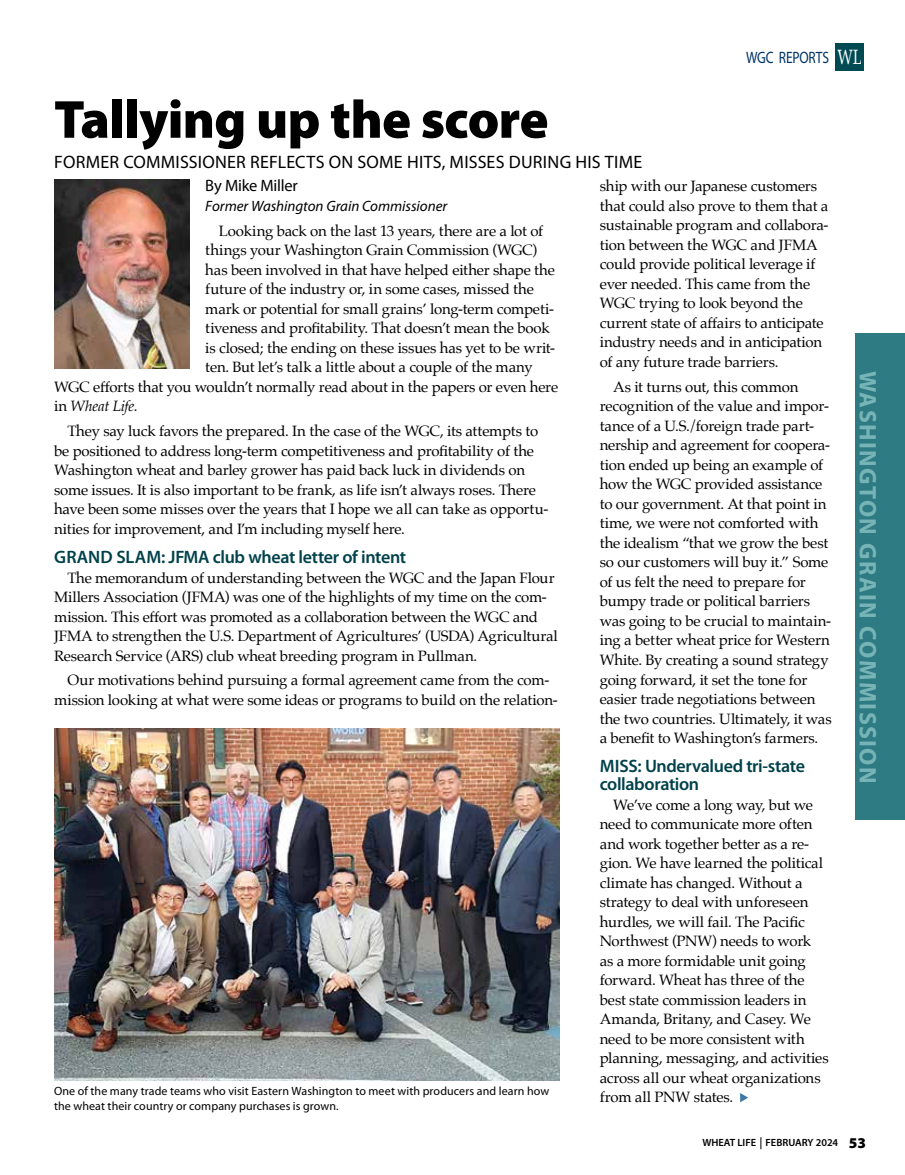
<style>
.page{position:relative;width:905px;height:1175px;background:#fff}
.page>*{position:absolute;margin:0;border:0;box-sizing:border-box;transform-origin:0 0}
.t1{font:900 54px "Myriad Pro";letter-spacing:-.015em;color:#000}
.t2{font:700 24px "Myriad Pro";letter-spacing:.06em;color:#77b4b7}
.t3{font:600 18px/18px "Myriad Pro";letter-spacing:-.02em;color:#00414a}
.t4{font:18px "Myriad Pro";letter-spacing:.015em;color:#000}
.t5{font:16.5px "Myriad Pro";letter-spacing:-.01em;color:#003465;scale:.82 1}
.t6{font:16.5px "Myriad Pro";letter-spacing:-.01em;color:#000}
.t7{font:15px/19.5px "Palatino";letter-spacing:-.015em;color:#000}
.t8{font:italic 15px "Myriad Pro";letter-spacing:-.005em;color:#000}
.t9{font:italic 15px "Palatino";letter-spacing:-.015em;color:#000}
.t10{font:12px/15px "Myriad Pro";letter-spacing:.005em;color:#000}
.t11{font:600 10.5px "Myriad Pro";color:#000}
.s1{font-family:"Apollo MT Std";font-size:24.75px;color:#fff}
.s2{font-style:normal}
.s3{font-weight:900;font-size:15px}
</style>
<div class="page">
<div style="left:835px;top:43px;width:28px;height:28px;background:#004a54"></div>
<div style="left:855px;top:334px;width:49px;height:486px;background:#2f7b83"></div>
<img style="left:54px;top:179px;width:135px;height:189px">
<img style="left:54px;top:728px;width:505px;height:352px">
<svg style="left:740px;top:1093px;width:8px;height:9px"></svg>
<svg style="left:760px;top:1137px;width:1px;height:12px"></svg>
<h1 class="t1" style="left:54px;top:83px;width:496px">Tallying up the score</h1>
<p class="t4" style="left:54px;top:150px;width:589px">FORMER COMMISSIONER REFLECTS ON SOME HITS, MISSES DURING HIS TIME</p>
<p class="t5" style="left:746px;top:48px;width:142px">WGC REPORTS <span class="s1">WL</span></p>
<p class="t6" style="left:205px;top:176px;width:94px">By Mike Miller</p>
<p class="t8" style="left:205px;top:197px;width:243px">Former Washington Grain Commissioner</p>
<p class="t7" style="left:219px;top:221px;width:326px">Looking back on the last 13 years, there are a lot of</p>
<p class="t7" style="left:205px;top:240px;width:333px">things your Washington Grain Commission (WGC)</p>
<p class="t7" style="left:205px;top:260px;width:351px">has been involved in that have helped either shape the</p>
<p class="t7" style="left:205px;top:279px;width:330px">future of the industry or, in some cases, missed the</p>
<p class="t7" style="left:205px;top:299px;width:350px">mark or potential for small grains’ long-term competi-</p>
<p class="t7" style="left:205px;top:318px;width:346px">tiveness and profitability. That doesn’t mean the book</p>
<p class="t7" style="left:205px;top:338px;width:351px">is closed; the ending on these issues has yet to be writ-</p>
<p class="t7" style="left:205px;top:357px;width:329px">ten. But let’s talk a little about a couple of the many</p>
<p class="t7" style="left:54px;top:377px;width:505px">WGC efforts that you wouldn’t normally read about in the papers or even here</p>
<p class="t9" style="left:54px;top:393px;width:85px"><span class="s2">in</span> Wheat Life<span class="s2">.</span></p>
<p class="t7" style="left:54px;top:421px;width:496px;text-indent:14px">They say luck favors the prepared. In the case of the WGC, its attempts to be positioned to address long-term competitiveness and profitability of the Washington wheat and barley grower has paid back luck in dividends on some issues. It is also important to be frank, as life isn’t always roses. There have been some misses over the years that I hope we all can take as opportu&shy;nities for improvement, and I’m including myself here.</p>
<p class="t3" style="left:54px;top:547px;width:353px">GRAND SLAM: JFMA club wheat letter of intent</p>
<p class="t7" style="left:54px;top:567px;width:505px;text-indent:14px">The memorandum of understanding between the WGC and the Japan Flour Millers Association (JFMA) was one of the highlights of my time on the com&shy;mission. This effort was promoted as a collaboration between the WGC and JFMA to strengthen the U.S. Department of Agricultures’ (USDA) Agricultural Research Service (ARS) club wheat breeding program in Pullman.</p>
<p class="t7" style="left:54px;top:670px;width:505px;text-align:center">Our motivations behind pursuing a formal agreement came from the com&shy;mission looking at what were some ideas or programs to build on the relation-</p>
<p class="t10" style="left:54px;top:1082px;width:496px">One of the many trade teams who visit Eastern Washington to meet with producers and learn how the wheat their country or company purchases is grown.</p>
<p class="t7" style="left:599px;top:176px;width:230px">ship with our Japanese customers that could also prove to them that a sustainable program and collabora&shy;tion between the WGC and JFMA could provide political leverage if ever needed. This came from the WGC trying to look beyond the current state of affairs to anticipate industry needs and in anticipation of any future trade barriers.</p>
<p class="t7" style="left:599px;top:377px;width:233px;text-indent:14px">As it turns out, this common recognition of the value and impor&shy;tance of a U.S./foreign trade part&shy;nership and agreement for coopera&shy;tion ended up being an example of how the WGC provided assistance to our government. At that point in time, we were not comforted with the idealism “that we grow the best so our customers will buy it.” Some of us felt the need to prepare for bumpy trade or political barriers was going to be crucial to maintain&shy;ing a better wheat price for Western White. By creating a sound strategy going forward, it set the tone for easier trade negotiations between the two countries. Ultimately, it was a benefit to Washington’s farmers.</p>
<p class="t3" style="left:599px;top:756px;width:207px">MISS: Undervalued tri-state collaboration</p>
<p class="t7" style="left:599px;top:794px;width:230px;text-indent:14px">We’ve come a long way, but we need to communicate more often and work together better as a re&shy;gion. We have learned the political climate has changed. Without a strategy to deal with unforeseen hurdles, we will fail. The Pacific<br>Northwest (PNW) needs to work<br>as a more formidable unit going forward. Wheat has three of the best state commission leaders in<br>Amanda, Britany, and Casey. We need to be more consistent with planning, messaging, and activities across all our wheat organizations from all PNW states.</p>
<p class="t11" style="left:702px;top:1136px;width:165px">WHEAT LIFE FEBRUARY 2024 <span class="s3">53</span></p>
<h2 class="t2" style="left:883px;top:370px;width:414px;rotate:90deg">WASHINGTON GRAIN COMMISSION</h2>
</div>
